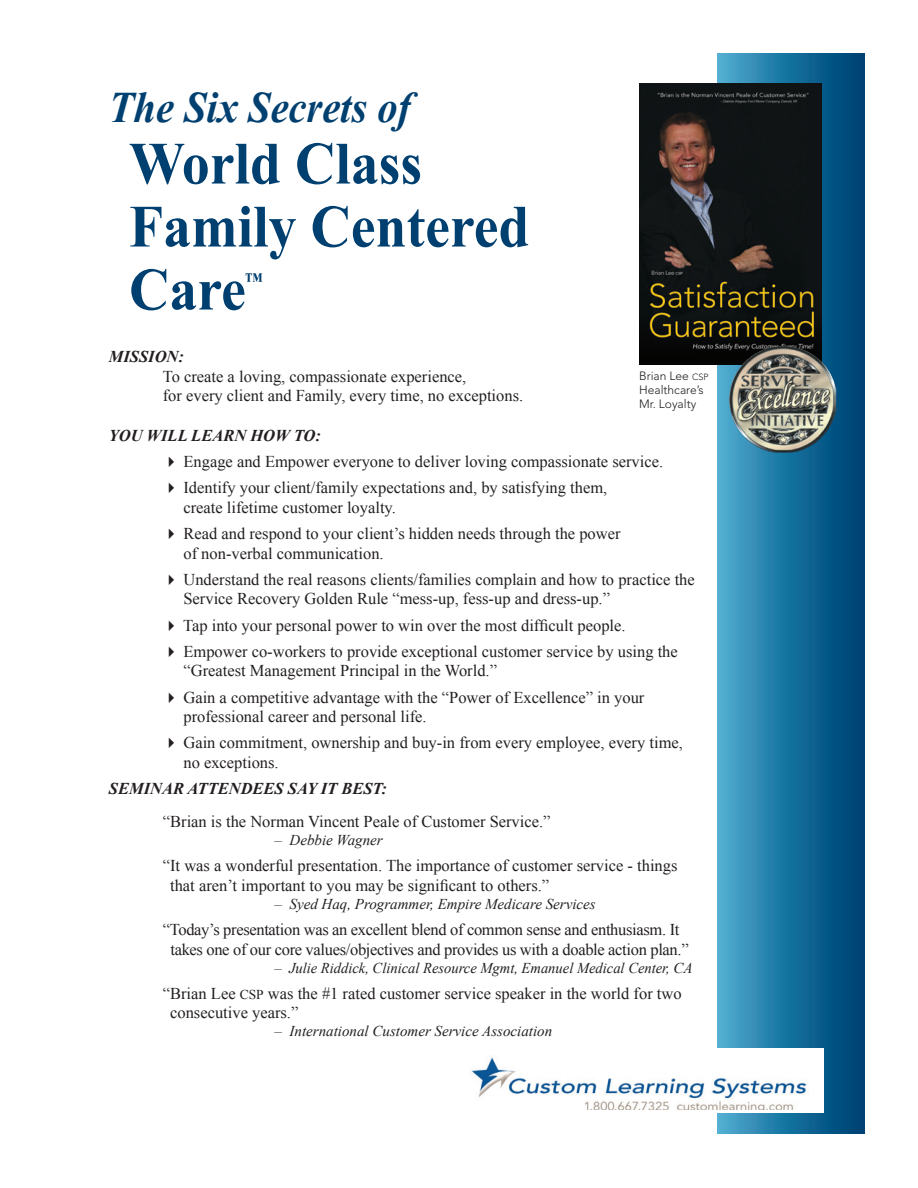
<style>
.page{position:relative;width:918px;height:1188px;background:#fff}
.page>*{position:absolute;margin:0;border:0;box-sizing:border-box;transform-origin:0 0}
.t1{font:700 60px/63px "Times New Roman";color:#004071;scale:.93 1}
.t2{font:italic 700 43.5px "Times New Roman";color:#004071;scale:.93 1}
.t3{font:700 21.9px "Times New Roman";color:#004071;scale:.75 1}
.t4{font:16.5px/19.5px "Times New Roman";color:#231f20}
.t5{font:16.5px/19.5px "Times New Roman";letter-spacing:-.02em;color:#231f20;text-align:center}
.t6{font:italic 700 16.5px "Times New Roman";color:#231f20}
.t7{font:italic 15px "Times New Roman";color:#231f20}
.t8{font:300 12px/14.4px "Avenir";color:#231f20}
.s1{font-size:13.5px}
.s2{font-size:9px}
</style>
<div class="page">
<div style="left:718px;top:54px;width:147px;height:1079px;background:linear-gradient(to right,#4aaacf,#003b6e)"></div>
<div style="left:430px;top:1048px;width:394px;height:65px;background:#fff"></div>
<img style="left:471px;top:1057px;width:336px;height:52px">
<img style="left:639px;top:84px;width:182px;height:281px">
<img style="left:729px;top:346px;width:107px;height:107px">
<h2 class="t2" style="left:109px;top:77px;width:327px">THE SIX SECRETS OF</h2>
<h1 class="t1" style="left:129px;top:130px;width:432px">World Class<br>Family Centered<br>Care</h1>
<h3 class="t3" style="left:246px;top:266px;width:23px">™</h3>
<p class="t6" style="left:109px;top:345px;width:77px">MISSION:</p>
<p class="t4" style="left:163px;top:366px;width:362px">To create a loving, compassionate experience,<br>for every client and Family, every time, no exceptions.</p>
<p class="t6" style="left:109px;top:424px;width:214px">YOU WILL LEARN HOW TO:</p>
<p class="t4" style="left:163px;top:452px;width:502px">✔ Engage and Empower everyone to deliver loving compassionate service.</p>
<p class="t4" style="left:183px;top:478px;width:425px;text-indent:-21px">✔ Identify your client/family expectations and, by satisfying them, create lifetime customer loyalty.</p>
<p class="t4" style="left:183px;top:524px;width:439px;text-indent:-21px">✔ Read and respond to your client’s hidden needs through the power of non-verbal communication.</p>
<p class="t4" style="left:183px;top:569px;width:513px;text-indent:-21px">✔ Understand the real reasons clients/families complain and how to practice the<br>Service Recovery Golden Rule “mess-up, fess-up and dress-up.”</p>
<p class="t4" style="left:163px;top:615px;width:464px">✔ Tap into your personal power to win over the most difficult people.</p>
<p class="t4" style="left:183px;top:641px;width:496px;text-indent:-21px">✔ Empower co-workers to provide exceptional customer service by using the “Greatest Management Principal in the World.”</p>
<p class="t4" style="left:183px;top:687px;width:462px;text-indent:-21px">✔ Gain a competitive advantage with the “Power of Excellence” in your professional career and personal life.</p>
<p class="t4" style="left:183px;top:733px;width:501px;text-indent:-21px">✔ Gain commitment, ownership and buy-in from every employee, every time, no exceptions.</p>
<p class="t6" style="left:109px;top:777px;width:280px">SEMINAR ATTENDEES SAY IT BEST:</p>
<p class="t4" style="left:163px;top:812px;width:389px">“Brian is the Norman Vincent Peale of Customer Service.”</p>
<p class="t7" style="left:275px;top:830px;width:110px">– Debbie Wagner</p>
<p class="t4" style="left:170px;top:856px;width:509px;text-indent:-7px">“It was a wonderful presentation. The importance of customer service - things that aren’t important to you may be significant to others.”</p>
<p class="t7" style="left:275px;top:893px;width:323px">– Syed Haq, Programmer, Empire Medicare Services</p>
<p class="t5" style="left:163px;top:920px;width:527px">“Today’s presentation was an excellent blend of common sense and enthusiasm. It takes one of our core values/objectives and provides us with a doable action plan.”</p>
<p class="t7" style="left:274px;top:957px;width:420px">– Julie Riddick, Clinical Resource Mgmt, Emanuel Medical Center, CA</p>
<p class="t4" style="left:170px;top:983px;width:513px;text-indent:-7px">“Brian Lee <span class="s1">CSP</span> was the #1 rated customer service speaker in the world for two consecutive years.”</p>
<p class="t7" style="left:275px;top:1021px;width:279px">– International Customer Service Association</p>
<p class="t8" style="left:639px;top:368px;width:71px">Brian Lee <span class="s2">CSP<br></span>Healthcare’s<br>Mr. Loyalty</p>
</div>
